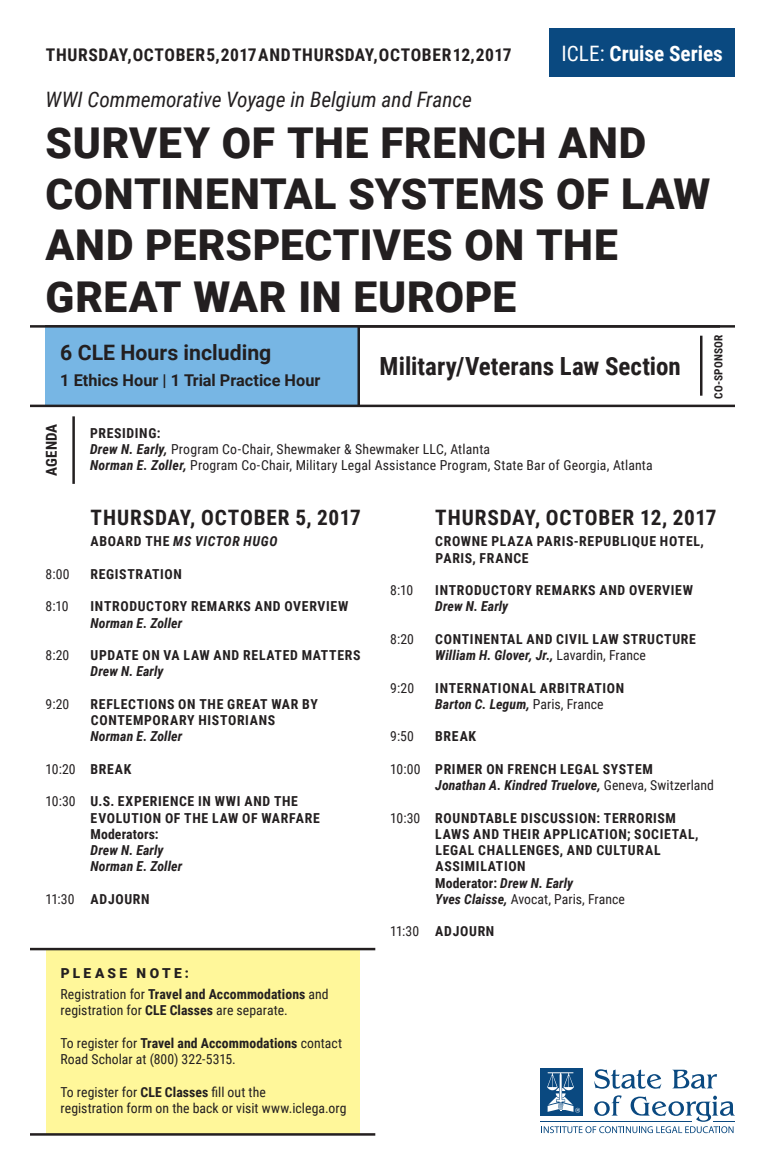
<style>
.page{position:relative;width:765px;height:1170px;background:#fff}
.page>*{position:absolute;margin:0;border:0;box-sizing:border-box;transform-origin:0 0}
.t1{font:900 42.5px/51.2px "Roboto";letter-spacing:.015em;color:#231f20}
.t2{font:700 25px "Roboto Condensed";color:#231f20}
.t3{font:700 21.25px "Roboto Condensed";letter-spacing:.04em;color:#231f20}
.t4{font:italic 21.25px "Roboto Condensed";letter-spacing:-.005em;color:#231f20}
.t5{font:700 21.25px "Roboto";color:#231f20}
.t6{font:700 21.25px "Roboto Condensed";color:#fff}
.t7{font:700 17.5px "Roboto Condensed";letter-spacing:.035em;color:#231f20}
.t8{font:700 16.25px "Roboto";color:#231f20}
.t9{font:700 15px "Roboto Condensed";letter-spacing:.005em;color:#231f20}
.t10{font:700 13.75px/16.2px "Roboto Condensed";letter-spacing:.05em;color:#231f20}
.t11{font:13.75px/16.2px "Roboto Condensed";letter-spacing:.01em;color:#231f20}
.t12{font:italic 700 13.75px/16.2px "Roboto Condensed";letter-spacing:.005em;color:#231f20}
.t13{font:italic 700 13.75px "Roboto Condensed";letter-spacing:.045em;color:#231f20}
.t14{font:900 13.75px "Roboto";letter-spacing:.235em;color:#231f20}
.t15{font:700 11.25px "Roboto Condensed";letter-spacing:.015em;color:#231f20}
.s1{font-weight:400}
.s2{font-weight:700}
.s3{font-weight:700;font-style:italic}
.s4{font-style:normal}
.s5{font-style:italic}
.s6{font-weight:400;font-style:normal}
</style>
<div class="page">
<hr style="left:72px;top:416px;width:3px;height:68px;background:#231f20">
<div style="left:45px;top:326px;width:314px;height:80px;background:#77b6e4"></div>
<div style="left:549px;top:29px;width:186px;height:48px;background:#0a4980"></div>
<div style="left:540px;top:1069px;width:43px;height:47px;background:#0a4980"></div>
<hr style="left:540px;top:1122px;width:151px;height:1px;background:#0a4980">
<svg style="left:541px;top:1069px;width:194px;height:64px"></svg>
<hr style="left:30px;top:325px;width:705px;height:3px;background:#231f20">
<hr style="left:30px;top:405px;width:705px;height:2px;background:#231f20">
<hr style="left:358px;top:326px;width:2px;height:80px;background:#231f20">
<hr style="left:700px;top:336px;width:2px;height:60px;background:#231f20">
<div style="left:46px;top:950px;width:314px;height:184px;background:#fff79a"></div>
<hr style="left:30px;top:948px;width:345px;height:2px;background:#231f20">
<hr style="left:30px;top:1133px;width:345px;height:3px;background:#231f20">
<p class="t7" style="left:46px;top:43px;width:467px">THURSDAY, OCTOBER 5, 2017 AND THURSDAY, OCTOBER 12, 2017</p>
<h3 class="t6" style="left:562px;top:38px;width:163px"><span class="s1">ICLE:</span> Cruise Series</h3>
<h3 class="t4" style="left:46px;top:84px;width:428px">WWI Commemorative Voyage in Belgium and France</h3>
<h1 class="t1" style="left:46px;top:116px;width:666px">SURVEY OF THE FRENCH AND<br>CONTINENTAL SYSTEMS OF LAW<br>AND PERSPECTIVES ON THE<br>GREAT WAR IN EUROPE</h1>
<h3 class="t5" style="left:60px;top:338px;width:213px">6 CLE Hours including</h3>
<p class="t8" style="left:60px;top:369px;width:262px">1 Ethics Hour | 1 Trial Practice Hour</p>
<h2 class="t2" style="left:379px;top:349px;width:303px">Military/Veterans Law Section</h2>
<p class="t9" style="left:41px;top:476px;width:53px;rotate:-90deg">AGENDA</p>
<p class="t11" style="left:90px;top:424px;width:564px"><span class="s2">PRESIDING:<br></span><span class="s3">Drew N. Early,</span> Program Co-Chair, Shewmaker &amp; Shewmaker LLC, Atlanta<br><span class="s3">Norman E. Zoller,</span> Program Co-Chair, Military Legal Assistance Program, State Bar of Georgia, Atlanta</p>
<p class="t15" style="left:711px;top:399px;width:66px;rotate:-90deg">CO-SPONSOR</p>
<h3 class="t3" style="left:91px;top:503px;width:272px">THURSDAY, OCTOBER 5, 2017</h3>
<p class="t13" style="left:91px;top:532px;width:188px"><span class="s4">ABOARD THE</span> MS VICTOR HUGO</p>
<p class="t11" style="left:46px;top:565px;width:25px">8:00</p>
<p class="t10" style="left:91px;top:565px;width:93px">REGISTRATION</p>
<p class="t11" style="left:46px;top:598px;width:24px">8:10</p>
<p class="t10" style="left:91px;top:598px;width:259px">INTRODUCTORY REMARKS AND OVERVIEW</p>
<p class="t12" style="left:91px;top:614px;width:93px">Norman E. Zoller</p>
<p class="t11" style="left:46px;top:646px;width:25px">8:20</p>
<p class="t10" style="left:91px;top:646px;width:271px">UPDATE ON VA LAW AND RELATED MATTERS</p>
<p class="t12" style="left:91px;top:663px;width:74px">Drew N. Early</p>
<p class="t11" style="left:46px;top:695px;width:25px">9:20</p>
<p class="t10" style="left:91px;top:695px;width:229px">REFLECTIONS ON THE GREAT WAR BY<br>CONTEMPORARY HISTORIANS</p>
<p class="t12" style="left:91px;top:728px;width:93px">Norman E. Zoller</p>
<p class="t11" style="left:46px;top:760px;width:87px">10:20 <span class="s2">BREAK</span></p>
<p class="t10" style="left:91px;top:793px;width:231px;text-indent:-45px"><span class="s1">10:30</span> U.S. EXPERIENCE IN WWI AND THE<br>EVOLUTION OF THE LAW OF WARFARE<br>Moderators:</p>
<p class="t12" style="left:91px;top:842px;width:93px">Drew N. Early<br>Norman E. Zoller</p>
<p class="t10" style="left:46px;top:890px;width:106px"><span class="s1">11:30</span> ADJOURN</p>
<p class="t14" style="left:61px;top:963px;width:130px">PLEASE NOTE:</p>
<p class="t11" style="left:61px;top:986px;width:270px">Registration for <span class="s2">Travel and Accommodations</span> and registration for <span class="s2">CLE Classes</span> are separate.</p>
<p class="t11" style="left:61px;top:1034px;width:283px">To register for <span class="s2">Travel and Accommodations</span> contact<br>Road Scholar at (800) 322-5315.</p>
<p class="t11" style="left:61px;top:1083px;width:287px">To register for <span class="s2">CLE Classes</span> fill out the<br>registration form on the back or visit www.iclega.org</p>
<h3 class="t3" style="left:435px;top:503px;width:283px">THURSDAY, OCTOBER 12, 2017</h3>
<p class="t10" style="left:435px;top:533px;width:270px">CROWNE PLAZA PARIS-REPUBLIQUE HOTEL,<br>PARIS, FRANCE</p>
<p class="t11" style="left:390px;top:581px;width:24px">8:10</p>
<p class="t10" style="left:435px;top:581px;width:259px">INTRODUCTORY REMARKS AND OVERVIEW</p>
<p class="t12" style="left:435px;top:598px;width:74px">Drew N. Early</p>
<p class="t11" style="left:390px;top:630px;width:25px">8:20</p>
<p class="t10" style="left:435px;top:630px;width:262px">CONTINENTAL AND CIVIL LAW STRUCTURE<br><span class="s5">William H. Glover, Jr.,</span> <span class="s1">Lavardin, France</span></p>
<p class="t11" style="left:390px;top:679px;width:25px">9:20</p>
<p class="t10" style="left:435px;top:679px;width:191px">INTERNATIONAL ARBITRATION<br><span class="s5">Barton C. Legum,</span> <span class="s1">Paris, France</span></p>
<p class="t11" style="left:390px;top:728px;width:25px">9:50</p>
<p class="t10" style="left:435px;top:728px;width:42px">BREAK</p>
<p class="t12" style="left:435px;top:760px;width:280px;text-indent:-45px"><span class="s6">10:00</span> <span class="s4">PRIMER ON FRENCH LEGAL SYSTEM<br></span>Jonathan A. Kindred Truelove, <span class="s6">Geneva, Switzerland</span></p>
<p class="t10" style="left:435px;top:809px;width:265px;text-indent:-45px"><span class="s1">10:30</span> ROUNDTABLE DISCUSSION: TERRORISM<br>LAWS AND THEIR APPLICATION; SOCIETAL,<br>LEGAL CHALLENGES, AND CULTURAL<br>ASSIMILATION<br>Moderator: <span class="s5">Drew N. Early<br>Yves Claisse,</span> <span class="s1">Avocat, Paris, France</span></p>
<p class="t10" style="left:390px;top:923px;width:106px"><span class="s1">11:30</span> ADJOURN</p>
</div>
